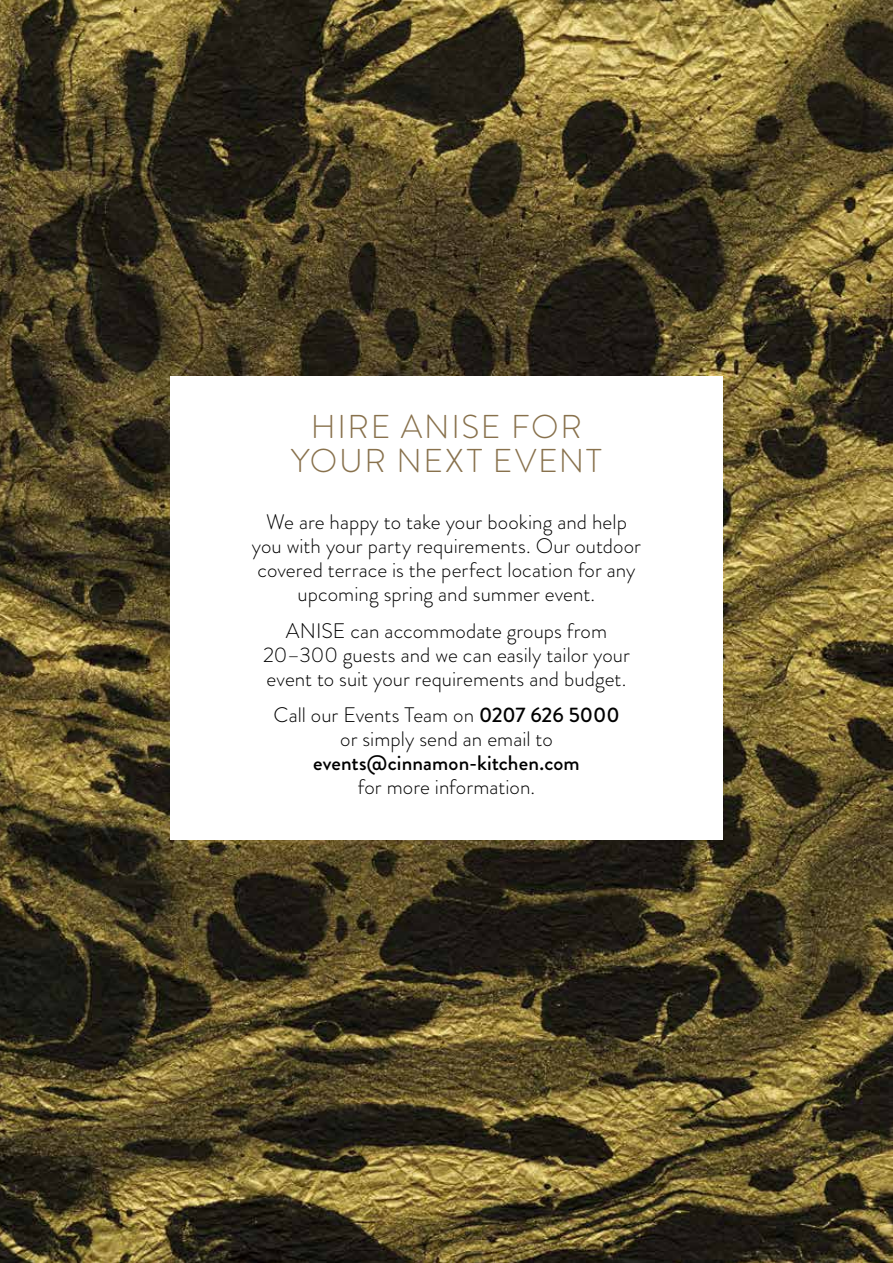
<style>
.page{position:relative;width:893px;height:1263px;background:#fff}
.page>*{position:absolute;margin:0;border:0;box-sizing:border-box;transform-origin:0 0}
.t1{font:300 33px/34.5px "Brandon Grotesque";letter-spacing:.05em;color:#88714c;text-align:center}
.t2{font:300 21px/24px "Brandon Grotesque";letter-spacing:.005em;color:#000;text-align:center}
.t3{font:500 21px "Brandon Grotesque";letter-spacing:.005em;color:#000}
.s1{font-weight:500}
</style>
<div class="page">
<img style="left:0;top:0;width:893px;height:1263px">
<div style="left:170px;top:376px;width:553px;height:464px;background:#fff"></div>
<h1 class="t1" style="left:291px;top:409px;width:312px">HIRE ANISE FOR<br>YOU R NEXT EVENT</h1>
<p class="t2" style="left:252px;top:510px;width:391px">We are happy to take your booking and help you with your party requirements. Our outdoor covered terrace is the perfect location for any upcoming spring and summer event.</p>
<p class="t2" style="left:263px;top:618px;width:368px">ANISE can accommodate groups from<br>20–300 guests and we can easily tailor your event to suit your requirements and budget.</p>
<p class="t2" style="left:273px;top:703px;width:348px">Call our Events Team on <span class="s1">0207 626 5000 </span>or simply send an email to</p>
<p class="t3" style="left:313px;top:748px;width:268px">events@cinnamon-kitchen.com</p>
<p class="t2" style="left:358px;top:775px;width:179px">for more information.</p>
</div>
